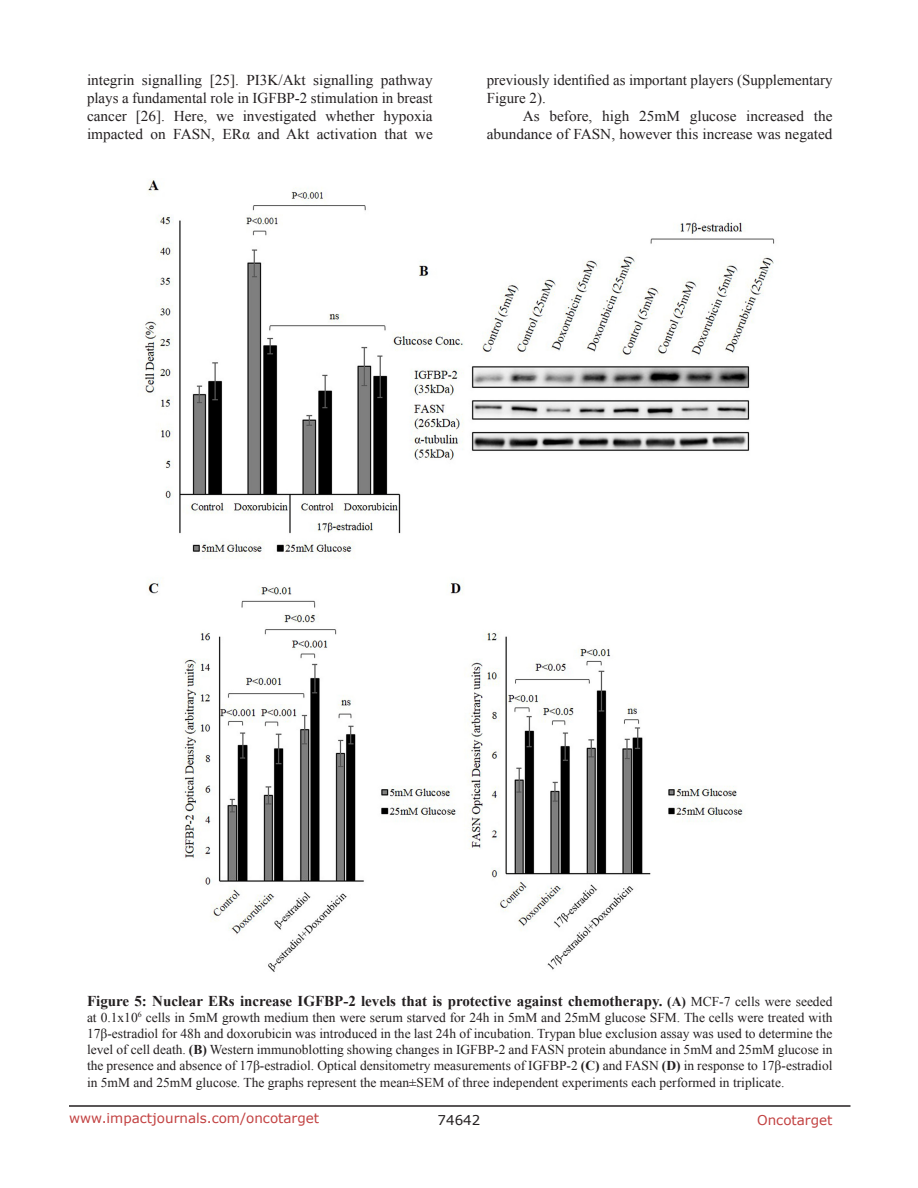
<style>
.page{position:relative;width:918px;height:1188px;background:#fff}
.page>*{position:absolute;margin:0;border:0;box-sizing:border-box;transform-origin:0 0}
.BodyText{font:15px/18px "Times New Roman";color:#231f20;text-align:justify}
.figuretext{font:700 15px "Times New Roman";color:#231f20}
.figuretext-2{font:13.5px/16.2px "Times New Roman";color:#231f20;text-align:justify}
.t1{font:13.5px "Verdana";color:#c24141}
.t2{font:13.5px "Verdana";color:#231f20}
.s1{font-size:13.5px}
.s2{font-weight:400;font-size:13.5px}
.s3{font-weight:700}
</style>
<div class="page">
<hr style="left:69px;top:1105px;width:781px;height:2px;background:#231f20">
<img style="left:143px;top:179px;width:632px;height:793px">
<p class="BodyText" style="left:87px;top:71px;width:347px">integrin signalling [25]. PI3K/Akt signalling pathway plays a fundamental role in IGFBP-2 stimulation in breast cancer [26]. Here, we investigated whether hypoxia impacted on FASN, ERα and Akt activation that we</p>
<p class="BodyText" style="left:487px;top:71px;width:347px">previously identified as important players (Supplementary<br>Figure 2).</p>
<p class="BodyText" style="left:487px;top:107px;width:347px;text-align:right">As before, high 25mM glucose increased the abundance of FASN, however this increase was negated</p>
<p class="figuretext" style="left:87px;top:990px;width:747px">Figure 5: Nuclear ERs increase IGFBP-2 levels that is protective against chemotherapy. <span class="s1">(A)</span> <span class="s2">MCF-7 cells were seeded</span></p>
<p class="figuretext-2" style="left:87px;top:1009px;width:747px">at 0.1x10<sup>6</sup> cells in 5mM growth medium then were serum starved for 24h in 5mM and 25mM glucose SFM. The cells were treated with 17β-estradiol for 48h and doxorubicin was introduced in the last 24h of incubation. Trypan blue exclusion assay was used to determine the level of cell death. <span class="s3">(B)</span> Western immunoblotting showing changes in IGFBP-2 and FASN protein abundance in 5mM and 25mM glucose in the presence and absence of 17β-estradiol. Optical densitometry measurements of IGFBP-2 <span class="s3">(C)</span> and FASN <span class="s3">(D)</span> in response to 17β-estradiol in 5mM and 25mM glucose. The graphs represent the mean±SEM of three independent experiments each performed in triplicate.</p>
<p class="t1" style="left:69px;top:1109px;width:252px">www.impactjournals.com/oncotarget</p>
<p class="t2" style="left:438px;top:1111px;width:44px">74642</p>
<p class="t1" style="left:757px;top:1111px;width:77px">Oncotarget</p>
</div>
